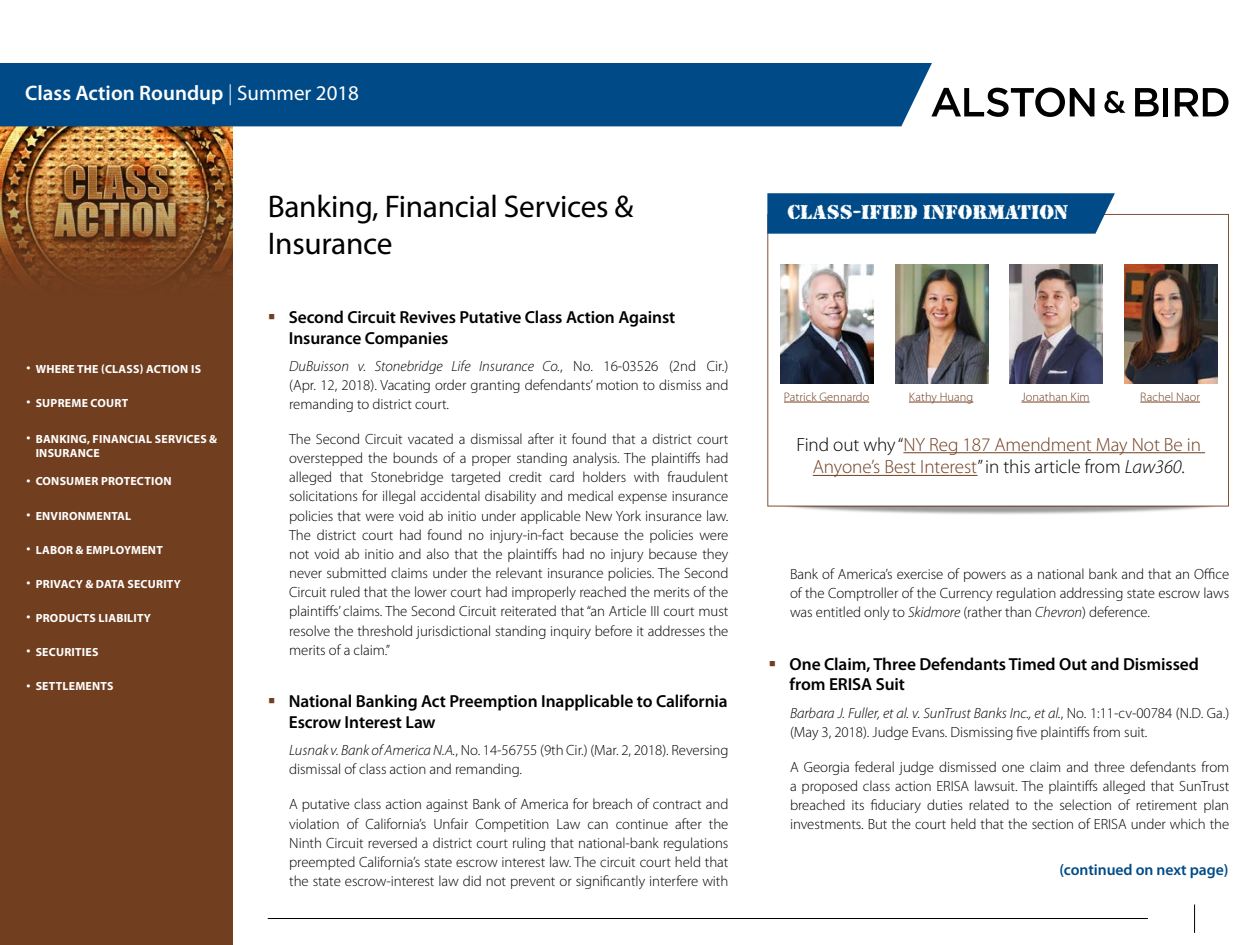
<style>
.page{position:relative;width:1260px;height:945px;background:#fff}
.page>*{position:absolute;margin:0;border:0;box-sizing:border-box;transform-origin:0 0}
.t1{font:31.32px/37.6px "Myriad Pro";letter-spacing:-.01em;color:#000}
.t2{font:600 21px "Myriad Pro";color:#fff}
.t3{font:21px "Rubber Stamp Let Plain";color:#fff}
.t4{font:300 19.25px/22.8px "Myriad Pro";letter-spacing:-.005em;color:#713e1f;text-align:center}
.t5{font:600 17.5px/21px "Myriad Pro";letter-spacing:-.005em;color:#000}
.t6{font:600 15.75px "Myriad Pro";letter-spacing:-.005em;color:#004b87}
.t7{font:300 14.88px/19.2px "Myriad Pro";letter-spacing:-.005em;color:#000;text-align:justify}
.t8{font:300 12.42px "Myriad Pro";letter-spacing:.005em;color:#713e1f}
.t9{font:700 11.9px/14.2px "Myriad Pro";letter-spacing:.02em;color:#fff}
.s1{font-weight:300}
.s2{font-weight:400}
.s3{font-style:italic}
.s4{color:#000}
.s5{font-style:italic;color:#000}
</style>
<div class="page">
<div style="left:0;top:126px;width:234px;height:819px;background:#713e1f"></div>
<img style="left:0;top:126px;width:234px;height:173px">
<svg style="left:932px;top:88px;width:162px;height:29px"></svg>
<svg style="left:1104px;top:91px;width:22px;height:22px"></svg>
<svg style="left:1135px;top:88px;width:24px;height:28px"></svg>
<hr style="left:1164px;top:88px;width:4px;height:28px;background:#000">
<svg style="left:1175px;top:88px;width:53px;height:28px"></svg>
<svg style="left:1194px;top:905px;width:1px;height:28px"></svg>
<div style="left:0;top:63px;width:932px;height:63px;background:#004b87"></div>
<svg style="left:767px;top:193px;width:348px;height:41px;background:#0a528b"></svg>
<hr style="left:903px;top:452px;width:302px;height:1px;background:#713e1f">
<hr style="left:813px;top:475px;width:164px;height:1px;background:#713e1f">
<img style="left:895px;top:264px;width:93px;height:120px">
<img style="left:1010px;top:264px;width:93px;height:120px">
<img style="left:1124px;top:264px;width:93px;height:120px">
<img style="left:781px;top:264px;width:93px;height:120px">
<hr style="left:909px;top:402px;width:64px;height:1px;background:#713e1f">
<hr style="left:1022px;top:402px;width:68px;height:1px;background:#713e1f">
<hr style="left:1140px;top:402px;width:60px;height:1px;background:#713e1f">
<hr style="left:784px;top:402px;width:85px;height:1px;background:#713e1f">
<hr style="left:268px;top:918px;width:880px;height:1px;background:#000">
<h2 class="t2" style="left:25px;top:80px;width:335px">Class Action Roundup <span class="s1">|</span> <span class="s2">Summer 2018</span></h2>
<p class="t9" style="left:27px;top:361px;width:176px">• WHERE THE (CLASS) ACTION IS</p>
<p class="t9" style="left:27px;top:395px;width:103px">• SUPREME COURT</p>
<p class="t9" style="left:36px;top:431px;width:183px;text-indent:-9px">• BANKING, FINANCIAL SERVICES &amp;<br>INSURANCE</p>
<p class="t9" style="left:27px;top:474px;width:146px">• CONSUMER PROTECTION</p>
<p class="t9" style="left:27px;top:508px;width:106px">• ENVIRONMENTAL</p>
<p class="t9" style="left:27px;top:542px;width:138px">• LABOR &amp; EMPLOYMENT</p>
<p class="t9" style="left:27px;top:576px;width:156px">• PRIVACY &amp; DATA SECURITY</p>
<p class="t9" style="left:27px;top:611px;width:126px">• PRODUCTS LIABILITY</p>
<p class="t9" style="left:27px;top:645px;width:73px">• SECURITIES</p>
<p class="t9" style="left:27px;top:679px;width:88px">• SETTLEMENTS</p>
<h1 class="t1" style="left:268px;top:187px;width:367px">Banking, Financial Services &amp;<br>Insurance</h1>
<p class="t5" style="left:289px;top:306px;width:388px">Second Circuit Revives Putative Class Action Against<br>Insurance Companies</p>
<p class="t7" style="left:289px;top:356px;width:441px"><span class="s3">DuBuisson v. Stonebridge Life Insurance Co.</span>, No. 16-03526 (2nd Cir.) (Apr. 12, 2018). Vacating order granting defendants’ motion to dismiss and remanding to district court.</p>
<p class="t7" style="left:289px;top:429px;width:441px">The Second Circuit vacated a dismissal after it found that a district court overstepped the bounds of a proper standing analysis. The plaintiffs had alleged that Stonebridge targeted credit card holders with fraudulent solicitations for illegal accidental disability and medical expense insurance policies that were void ab initio under applicable New York insurance law.<br>The district court had found no injury-in-fact because the policies were not void ab initio and also that the plaintiffs had no injury because they never submitted claims under the relevant insurance policies. The Second Circuit ruled that the lower court had improperly reached the merits of the plaintiffs’ claims. The Second Circuit reiterated that “an Article III court must resolve the threshold jurisdictional standing inquiry before it addresses the merits of a claim.”</p>
<p class="t5" style="left:289px;top:690px;width:441px">National Banking Act Preemption Inapplicable to California<br>Escrow Interest Law</p>
<p class="t7" style="left:289px;top:741px;width:441px"><span class="s3">Lusnak v. Bank of America N.A.</span>, No. 14-56755 (9th Cir.) (Mar. 2, 2018). Reversing dismissal of class action and remanding.</p>
<p class="t7" style="left:289px;top:795px;width:441px">A putative class action against Bank of America for breach of contract and violation of California’s Unfair Competition Law can continue after the Ninth Circuit reversed a district court ruling that national-bank regulations preempted California’s state escrow interest law. The circuit court held that the state escrow-interest law did not prevent or significantly interfere with</p>
<h2 class="t3" style="left:788px;top:200px;width:283px">CLASS-IFIED INFORMATION</h2>
<p class="t8" style="left:784px;top:389px;width:87px">Patrick Gennardo</p>
<p class="t8" style="left:909px;top:389px;width:66px">Kathy Huang</p>
<p class="t8" style="left:1022px;top:389px;width:70px">Jonathan Kim</p>
<p class="t8" style="left:1140px;top:389px;width:61px">Rachel Naor</p>
<p class="t4" style="left:797px;top:433px;width:406px"><span class="s4">Find out why “</span>NY Reg 187 Amendment May Not Be in<br>Anyone’s Best Interest<span class="s4">” in this article from</span> <span class="s5">Law360</span><span class="s4">.</span></p>
<p class="t7" style="left:790px;top:564px;width:441px">Bank of America’s exercise of powers as a national bank and that an Office of the Comptroller of the Currency regulation addressing state escrow laws was entitled only to <span class="s3">Skidmore</span> (rather than <span class="s3">Chevron</span>) deference.</p>
<p class="t5" style="left:790px;top:653px;width:411px">One Claim, Three Defendants Timed Out and Dismissed from ERISA Suit</p>
<p class="t7" style="left:790px;top:703px;width:441px"><span class="s3">Barbara J. Fuller, et al. v. SunTrust Banks Inc., et al.</span>, No. 1:11-cv-00784 (N.D. Ga.) (May 3, 2018). Judge Evans. Dismissing five plaintiffs from suit.</p>
<p class="t7" style="left:790px;top:757px;width:441px">A Georgia federal judge dismissed one claim and three defendants from a proposed class action ERISA lawsuit. The plaintiffs alleged that SunTrust breached its fiduciary duties related to the selection of retirement plan investments. But the court held that the section of ERISA under which the</p>
<p class="t6" style="left:1059px;top:860px;width:171px">(continued on next page)</p>
</div>
